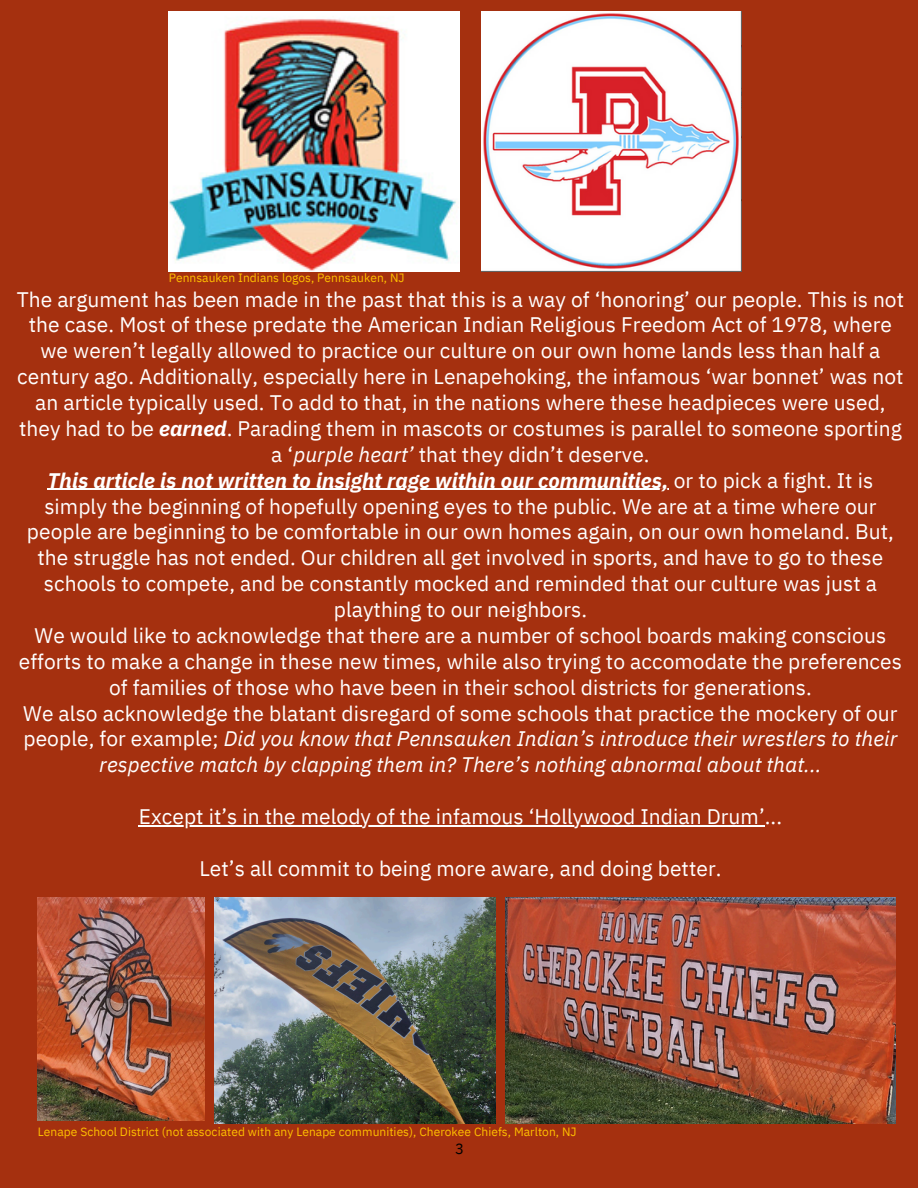
<style>
.page{position:relative;width:918px;height:1188px;background:#a5300f}
.page>*{position:absolute;margin:0;border:0;box-sizing:border-box;transform-origin:0 0}
.t1{font:21px/25.8px "IBM Plex Sans";letter-spacing:.005em;color:#fff;text-align:center}
.t2{font:15px "IBM Plex Sans";color:#000}
.t3{font:12px "IBM Plex Sans";letter-spacing:.005em;color:#ffc000}
.s1{font-weight:700;font-style:italic}
.s2{font-style:italic}
</style>
<div class="page">
<img style="left:169px;top:12px;width:290px;height:260px">
<img style="left:482px;top:12px;width:260px;height:260px">
<img style="left:38px;top:898px;width:166px;height:222px">
<img style="left:506px;top:898px;width:389px;height:226px">
<img style="left:214px;top:898px;width:282px;height:226px">
<hr style="left:48px;top:489px;width:621px;height:1px;background:#fff">
<hr style="left:139px;top:825px;width:626px;height:1px;background:#fff">
<p class="t3" style="left:169px;top:270px;width:237px">Pennsauken Indians logos, Pennsauken, NJ</p>
<p class="t1" style="left:17px;top:286px;width:889px">The argument has been made in the past that this is a way of ‘honoring’ our people. This is not the case. Most of these predate the American Indian Religious Freedom Act of 1978, where we weren’t legally allowed to practice our culture on our own home lands less than half a century ago. Additionally, especially here in Lenapehoking, the infamous ‘war bonnet’ was not an article typically used. To add to that, in the nations where these headpieces were used, they had to be <span class="s1">earned</span>. Parading them in mascots or costumes is parallel to someone sporting a ‘<span class="s2">purple heart’</span> that they didn’t deserve.</p>
<p class="t1" style="left:19px;top:467px;width:885px"><span class="s1">This article is not written to insight rage within our communities,</span> or to pick a fight. It is simply the beginning of hopefully opening eyes to the public. We are at a time where our people are beginning to be comfortable in our own homes again, on our own homeland. But, the struggle has not ended. Our children all get involved in sports, and have to go to these schools to compete, and be constantly mocked and reminded that our culture was just a plaything to our neighbors.<br>We would like to acknowledge that there are a number of school boards making conscious efforts to make a change in these new times, while also trying to accomodate the preferences of families of those who have been in their school districts for generations.<br>We also acknowledge the blatant disregard of some schools that practice the mockery of our people, for example; <span class="s2">Did you know that Pennsauken Indian’s introduce their wrestlers to their respective match by clapping them in? There’s nothing abnormal about that...</span></p>
<p class="t1" style="left:139px;top:803px;width:645px">Except it’s in the melody of the infamous ‘Hollywood Indian Drum’...</p>
<p class="t1" style="left:199px;top:855px;width:524px">Let’s all commit to being more aware, and doing better.</p>
<p class="t3" style="left:38px;top:1123px;width:540px">Lenape School District (not associated with any Lenape communities), Cherokee Chiefs, Marlton, NJ</p>
<h1 class="t2" style="left:455px;top:1138px;width:10px">3</h1>
</div>
